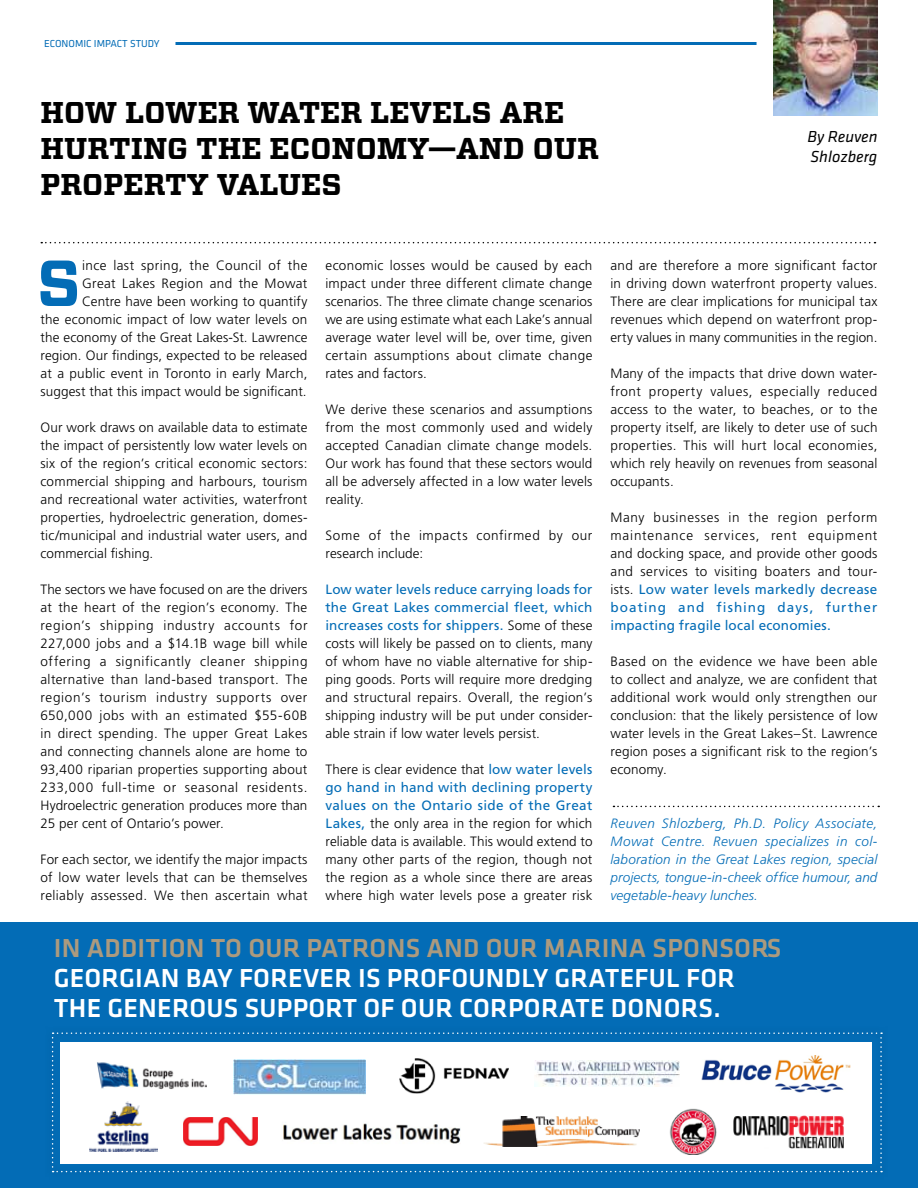
<style>
.page{position:relative;width:918px;height:1188px;background:#fff}
.page>*{position:absolute;margin:0;border:0;box-sizing:border-box;transform-origin:0 0}
.t1{font:700 64.95px "Vitesse";color:#036cb6}
.t2{font:700 30px/36px "Vitesse";color:#000}
.t3{font:500 27px "Klavika";letter-spacing:.01em;color:#fff}
.t4{font:500 27px "Klavika";letter-spacing:.01em;color:#ac9a7e}
.t5{font:italic 16.5px/19.8px "Klavika";color:#000}
.t6{font:300 13.5px/18px "Frutiger LT Std";letter-spacing:.015em;color:#000;text-align:justify}
.t7{font:italic 300 13.5px/18px "Frutiger LT Std";letter-spacing:.01em;color:#036cb6;text-align:justify}
.t8{font:300 13.5px/18px "Frutiger LT Std";letter-spacing:.04em;color:#000}
.t9{font:10.5px "Klavika";color:#036cb6}
.s1{font-weight:400;color:#036cb6}
</style>
<div class="page">
<div style="left:0;top:922px;width:918px;height:266px;background:#036cb6"></div>
<svg style="left:52px;top:1032px;width:830px;height:140px"></svg>
<hr style="left:176px;top:42px;width:581px;height:3px;background:#036cb6">
<img style="left:773px;top:0;width:105px;height:115px">
<svg style="left:41px;top:242px;width:834px;height:1px"></svg>
<svg style="left:613px;top:806px;width:266px;height:1px"></svg>
<div style="left:61px;top:1042px;width:811px;height:121px;background:#fff"></div>
<img style="left:669px;top:1108px;width:47px;height:47px">
<img style="left:484px;top:1117px;width:156px;height:30px">
<img style="left:283px;top:1122px;width:178px;height:22px">
<img style="left:701px;top:1056px;width:150px;height:36px">
<img style="left:233px;top:1060px;width:133px;height:35px">
<img style="left:400px;top:1058px;width:109px;height:36px">
<img style="left:90px;top:1101px;width:68px;height:50px">
<img style="left:97px;top:1062px;width:109px;height:28px">
<img style="left:535px;top:1061px;width:144px;height:26px">
<img style="left:733px;top:1116px;width:110px;height:33px">
<img style="left:184px;top:1118px;width:73px;height:27px">
<p class="t9" style="left:44px;top:38px;width:37px">ECONOMIC</p>
<p class="t9" style="left:94px;top:38px;width:7px">IMPAC</p>
<p class="t9" style="left:122px;top:38px;width:39px">T STUDY</p>
<h2 class="t2" style="left:40px;top:95px;width:526px">HOW LOWER WATER LEVELS ARE<br>HURTING</h2>
<h2 class="t2" style="left:40px;top:131px;width:552px;text-indent:156px">THE ECONOMY—AND OUR<br>PROPERTY VALUES</h2>
<p class="t5" style="left:807px;top:127px;width:72px">By Reuven<br>Shlozberg</p>
<p class="t6" style="left:40px;top:257px;width:269px;text-align:right">ince last spring, the Council of the<br>Great Lakes Region and the Mowat Centre have been working to quantify<br>the economic impact of low water levels on the economy of the Great Lakes-St. Lawrence region. Our findings, expected to be released at a public event in Toronto in early March, suggest that this impact would be significant.</p>
<p class="t6" style="left:40px;top:419px;width:269px">Our work draws on available data to estimate the impact of persistently low water levels on six of the region’s critical economic sectors: commercial shipping and harbours, tourism and recreational water activities, waterfront properties, hydroelectric generation, domes&shy;tic/municipal and industrial water users, and commercial fishing.</p>
<p class="t6" style="left:40px;top:580px;width:269px">The sectors we have focused on are the drivers at the heart of the region’s economy. The region’s shipping industry accounts for 227,000 jobs and a $14.1B wage bill while offering a significantly cleaner shipping alternative than land-based transport. The region’s tourism industry supports over 650,000 jobs with an estimated $55-60B in direct spending. The upper Great Lakes and connecting channels alone are home to 93,400 riparian properties supporting about 233,000 full-time or seasonal residents.<br>Hydroelectric generation produces more than 25 per cent of Ontario’s power.</p>
<p class="t6" style="left:40px;top:850px;width:269px">For each sector, we identify the major impacts of low water levels that can be themselves reliably assessed. We then ascertain what</p>
<h1 class="t1" style="left:37px;top:240px;width:45px">S</h1>
<p class="t6" style="left:325px;top:256px;width:269px">economic losses would be caused by each impact under three different climate change scenarios. The three climate change scenarios we are using estimate what each Lake’s annual average water level will be, over time, given certain assumptions about climate change rates and factors.</p>
<p class="t6" style="left:325px;top:400px;width:269px">We derive these scenarios and assumptions from the most commonly used and widely accepted Canadian climate change models.<br>Our work has found that these sectors would all be adversely affected in a low water levels reality.</p>
<p class="t8" style="left:325px;top:526px;width:268px">Some of the impacts confirmed by our research include:</p>
<p class="t6" style="left:325px;top:580px;width:269px"><span class="s1">Low water levels reduce carrying loads for the Great Lakes commercial fleet, which increases costs for shippers.</span> Some of these costs will likely be passed on to clients, many of whom have no viable alternative for ship&shy;ping goods. Ports will require more dredging and structural repairs. Overall, the region’s shipping industry will be put under consider&shy;able strain if low water levels persist.</p>
<p class="t6" style="left:325px;top:760px;width:269px">There is clear evidence that <span class="s1">low water levels go hand in hand with declining property values on the Ontario side of the Great Lakes,</span> the only area in the region for which reliable data is available. This would extend to many other parts of the region, though not the region as a whole since there are areas where high water levels pose a greater risk</p>
<p class="t6" style="left:610px;top:256px;width:269px">and are therefore a more significant factor in driving down waterfront property values.<br>There are clear implications for municipal tax revenues which depend on waterfront prop&shy;erty values in many communities in the region.</p>
<p class="t6" style="left:610px;top:364px;width:269px">Many of the impacts that drive down water&shy;front property values, especially reduced access to the water, to beaches, or to the property itself, are likely to deter use of such properties. This will hurt local economies, which rely heavily on revenues from seasonal occupants.</p>
<p class="t6" style="left:610px;top:508px;width:269px">Many businesses in the region perform maintenance services, rent equipment and docking space, and provide other goods and services to visiting boaters and tour&shy;ists. <span class="s1">Low water levels markedly decrease boating and fishing days, further impacting fragile local economies.</span></p>
<p class="t6" style="left:610px;top:652px;width:269px">Based on the evidence we have been able to collect and analyze, we are confident that additional work would only strengthen our conclusion: that the likely persistence of low water levels in the Great Lakes–St. Lawrence region poses a significant risk to the region’s economy.</p>
<p class="t7" style="left:610px;top:814px;width:269px">Reuven Shlozberg, Ph.D. Policy Associate, Mowat Centre. Revuen specializes in col&shy;laboration in the Great Lakes region, special projects, tongue-in-cheek office humour, and vegetable-heavy lunches.</p>
<h3 class="t4" style="left:54px;top:933px;width:48px">IN ADDITIO</h3>
<h3 class="t4" style="left:186px;top:933px;width:138px">N TO OUR PATRO</h3>
<h3 class="t4" style="left:387px;top:933px;width:174px">NS AND OUR MARI</h3>
<h3 class="t4" style="left:610px;top:933px;width:126px">NA SPONSORS</h3>
<h3 class="t3" style="left:54px;top:963px;width:32px">GEORGIA</h3>
<h3 class="t3" style="left:161px;top:963px;width:109px">N BAY FORE</h3>
<h3 class="t3" style="left:303px;top:963px;width:101px">VER ISPROFO</h3>
<h3 class="t3" style="left:469px;top:963px;width:103px">UNDLY GRATEF</h3>
<h3 class="t3" style="left:649px;top:963px;width:54px">UL FOR</h3>
<h3 class="t3" style="left:54px;top:993px;width:17px">THE</h3>
<h3 class="t3" style="left:107px;top:993px;width:66px">GENERO</h3>
<h3 class="t3" style="left:207px;top:993px;width:87px">US SUPPORT</h3>
<h3 class="t3" style="left:364px;top:993px;width:113px">OF OUR CORPORATE</h3>
<h3 class="t3" style="left:611px;top:993px;width:70px">DONORS</h3>
<h3 class="t3" style="left:713px;top:993px;width:9px">.</h3>
</div>
